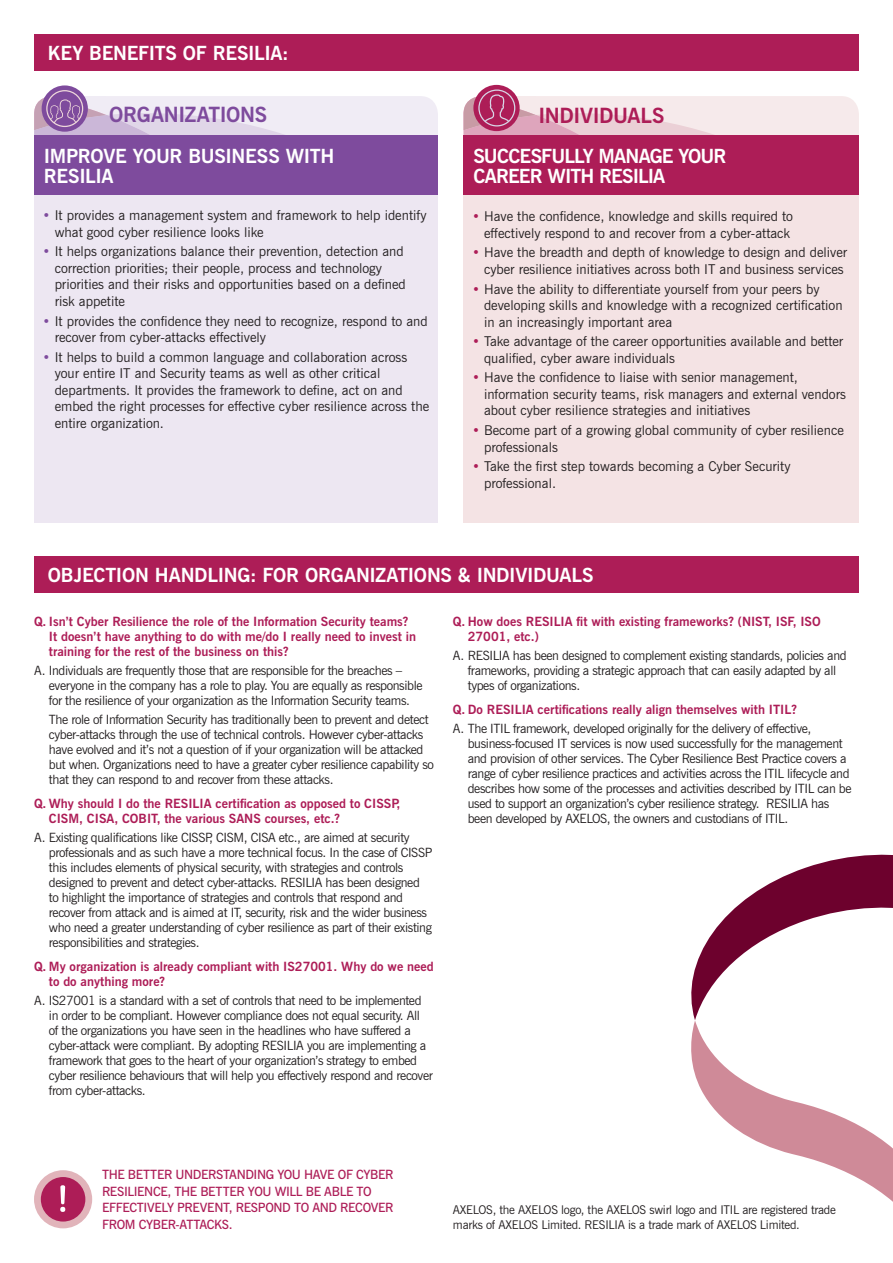
<style>
.page{position:relative;width:893px;height:1263px;background:#fff}
.page>*{position:absolute;margin:0;border:0;box-sizing:border-box;transform-origin:0 0}
.Question_copy_caps_r{font:700 21px "News Gothic BT";letter-spacing:-.015em;color:#7e4b9d}
.Question_copy_caps_r-2{font:700 21px "News Gothic BT";letter-spacing:-.015em;color:#ad1d57}
.Heading_-_Level_2{font:700 19.5px/20.2px "News Gothic BT";letter-spacing:-.02em;color:#fff}
.Heading_-_Level_2-2{font:700 19.5px/20.2px "News Gothic BT";letter-spacing:-.045em;color:#fff}
.Body_copy_blue_8_5_1{font:13.5px/16.5px "News Gothic BT";color:#231f20}
.Heading_-_Level_2-3{font:13.5px/16.5px "News Gothic BT";color:#231f20}
.FAQ_Text_Black{font:12.75px/15px "News Gothic BT";letter-spacing:-.03em;color:#231f20}
.FAQ_Text_Black-2{font:700 12.75px/15px "News Gothic BT";color:#ad1d57}
.Question_copy_caps_w{font:600 12.75px/16.5px "News Gothic BT";letter-spacing:-.03em;color:#ad1d57}
.FAQ_Text_Black-3{font:12px/15px "News Gothic BT";letter-spacing:-.02em;color:#231f20}
.s1{color:#ad1d57}
.s2{color:#7e4b9d}
</style>
<div class="page">
<div style="left:34px;top:1170px;width:58px;height:58px;background:#e1b4ba;border-radius:50%"></div>
<div style="left:41px;top:1177px;width:44px;height:44px;background:#ad1d57;border-radius:50%"></div>
<svg style="left:60px;top:1185px;width:5px;height:27px"></svg>
<div style="left:34px;top:34px;width:825px;height:37px;background:#ad1d57"></div>
<div style="left:34px;top:556px;width:825px;height:37px;background:#ad1d57"></div>
<div style="left:34px;top:136px;width:404px;height:387px;background:#ede7f2"></div>
<div style="left:463px;top:136px;width:396px;height:387px;background:#f4e3e4"></div>
<div style="left:34px;top:136px;width:404px;height:59px;background:#7e4b9d"></div>
<div style="left:463px;top:136px;width:396px;height:59px;background:#ad1d57"></div>
<svg style="left:42px;top:85px;width:46px;height:47px"></svg>
<svg style="left:34px;top:90px;width:404px;height:46px;background:#e1d7e8"></svg>
<div style="left:473px;top:85px;width:47px;height:46px;background:#ad1d57;border-radius:50%"></div>
<svg style="left:463px;top:89px;width:396px;height:47px"></svg>
<svg style="left:691px;top:854px;width:202px;height:166px"></svg>
<svg style="left:691px;top:1021px;width:202px;height:181px"></svg>
<p class="Heading_-_Level_2" style="left:48px;top:43px;width:242px">KEY BENEFITS OF RESILIA:</p>
<p class="Question_copy_caps_r" style="left:109px;top:102px;width:160px">ORGANIZATIONS</p>
<p class="Question_copy_caps_r-2" style="left:539px;top:103px;width:127px">INDIVIDUALS</p>
<p class="Heading_-_Level_2" style="left:44px;top:145px;width:292px">IMPROVE YOUR BUSINESS WITH<br>RESILIA</p>
<p class="Heading_-_Level_2-2" style="left:473px;top:146px;width:255px">SUCCESFULLY MANAGE YOUR<br>CAREER WITH RESILIA</p>
<p class="Body_copy_blue_8_5_1" style="left:472px;top:208px;width:322px;text-align:right"><span class="s1">•</span> Have the confidence, knowledge and skills required to effectively respond to and recover from a cyber-attack</p>
<p class="Body_copy_blue_8_5_1" style="left:472px;top:244px;width:377px;text-align:right"><span class="s1">•</span> Have the breadth and depth of knowledge to design and deliver cyber resilience initiatives across both IT and business services</p>
<p class="Body_copy_blue_8_5_1" style="left:484px;top:280px;width:360px;text-indent:-12px"><span class="s1">•</span> Have the ability to differentiate yourself from your peers by developing skills and knowledge with a recognized certification in an increasingly important area</p>
<p class="Body_copy_blue_8_5_1" style="left:484px;top:333px;width:361px;text-indent:-12px"><span class="s1">•</span> Take advantage of the career opportunities available and better qualified, cyber aware individuals</p>
<p class="Body_copy_blue_8_5_1" style="left:484px;top:369px;width:363px;text-indent:-12px"><span class="s1">•</span> Have the confidence to liaise with senior management, information security teams, risk managers and external vendors about cyber resilience strategies and initiatives</p>
<p class="Body_copy_blue_8_5_1" style="left:484px;top:422px;width:361px;text-indent:-12px"><span class="s1">•</span> Become part of a growing global community of cyber resilience professionals</p>
<p class="Body_copy_blue_8_5_1" style="left:484px;top:458px;width:308px;text-indent:-12px"><span class="s1">•</span> Take the first step towards becoming a Cyber Security professional.</p>
<p class="Heading_-_Level_2-3" style="left:55px;top:207px;width:373px;text-indent:-12px"><span class="s2">•</span> It provides a management system and framework to help identify what good cyber resilience looks like</p>
<p class="Heading_-_Level_2-3" style="left:55px;top:243px;width:353px;text-indent:-12px"><span class="s2">•</span> It helps organizations balance their prevention, detection and correction priorities; their people, process and technology priorities and their risks and opportunities based on a defined risk appetite</p>
<p class="Heading_-_Level_2-3" style="left:55px;top:312px;width:375px;text-indent:-12px"><span class="s2">•</span> It provides the confidence they need to recognize, respond to and recover from cyber-attacks effectively</p>
<p class="Heading_-_Level_2-3" style="left:55px;top:349px;width:376px;text-indent:-12px"><span class="s2">•</span> It helps to build a common language and collaboration across your entire IT and Security teams as well as other critical departments. It provides the framework to define, act on and embed the right processes for effective cyber resilience across the entire organization.</p>
<p class="Heading_-_Level_2" style="left:48px;top:565px;width:547px">OBJECTION HANDLING: FOR ORGANIZATIONS &amp; INDIVIDUALS</p>
<p class="FAQ_Text_Black-2" style="left:49px;top:614px;width:369px;text-indent:-15px">Q. Isn’t Cyber Resilience the role of the Information Security teams?<br>It doesn’t have anything to do with me/do I really need to invest in training for the rest of the business on this?</p>
<p class="FAQ_Text_Black" style="left:49px;top:663px;width:375px;text-indent:-15px">A. Individuals are frequently those that are responsible for the breaches – everyone in the company has a role to play. You are equally as responsible for the resilience of your organization as the Information Security teams.</p>
<p class="FAQ_Text_Black" style="left:49px;top:712px;width:387px">The role of Information Security has traditionally been to prevent and detect cyber-attacks through the use of technical controls. However cyber-attacks have evolved and it’s not a question of if your organization will be attacked but when. Organizations need to have a greater cyber resilience capability so that they can respond to and recover from these attacks.</p>
<p class="FAQ_Text_Black-2" style="left:49px;top:796px;width:353px;text-indent:-15px">Q. Why should I do the RESILIA certification as opposed to CISSP,<br>CISM, CISA, COBIT, the various SANS courses, etc.?</p>
<p class="FAQ_Text_Black" style="left:49px;top:830px;width:385px;text-indent:-15px">A. Existing qualifications like CISSP, CISM, CISA etc., are aimed at security professionals and as such have a more technical focus. In the case of CISSP this includes elements of physical security, with strategies and controls designed to prevent and detect cyber-attacks. RESILIA has been designed to highlight the importance of strategies and controls that respond and recover from attack and is aimed at IT, security, risk and the wider business who need a greater understanding of cyber resilience as part of their existing responsibilities and strategies.</p>
<p class="FAQ_Text_Black-2" style="left:49px;top:958px;width:386px;text-indent:-15px">Q. My organization is already compliant with IS27001. Why do we need to do anything more?</p>
<p class="FAQ_Text_Black" style="left:49px;top:993px;width:386px;text-indent:-15px">A. IS27001 is a standard with a set of controls that need to be implemented in order to be compliant. However compliance does not equal security. All<br>of the organizations you have seen in the headlines who have suffered a cyber-attack were compliant. By adopting RESILIA you are implementing a framework that goes to the heart of your organization’s strategy to embed cyber resilience behaviours that will help you effectively respond and recover from cyber-attacks.</p>
<p class="FAQ_Text_Black-2" style="left:468px;top:614px;width:354px;text-indent:-15px">Q. How does RESILIA fit with existing frameworks? (NIST, ISF, ISO<br>27001, etc.)</p>
<p class="FAQ_Text_Black" style="left:468px;top:648px;width:380px;text-indent:-15px">A. RESILIA has been designed to complement existing standards, policies and frameworks, providing a strategic approach that can easily adapted by all types of organizations.</p>
<p class="FAQ_Text_Black-2" style="left:453px;top:701px;width:346px">Q. Do RESILIA certifications really align themselves with ITIL?</p>
<p class="FAQ_Text_Black" style="left:468px;top:721px;width:385px;text-indent:-15px">A. The ITIL framework, developed originally for the delivery of effective, business-focused IT services is now used successfully for the management and provision of other services. The Cyber Resilience Best Practice covers a range of cyber resilience practices and activities across the ITIL lifecycle and describes how some of the processes and activities described by ITIL can be used to support an organization’s cyber resilience strategy. RESILIA has been developed by AXELOS, the owners and custodians of ITIL.</p>
<p class="Question_copy_caps_w" style="left:102px;top:1166px;width:293px">THE BETTER UNDERSTANDING YOU HAVE OF CYBER RESILIENCE, THE BETTER YOU WILL BE ABLE TO EFFECTIVELY PREVENT, RESPOND TO AND RECOVER FROM CYBER-ATTACKS.</p>
<p class="FAQ_Text_Black-3" style="left:453px;top:1202px;width:384px">AXELOS, the AXELOS logo, the AXELOS swirl logo and ITIL are registered trade marks of AXELOS Limited. RESILIA is a trade mark of AXELOS Limited.</p>
</div>
